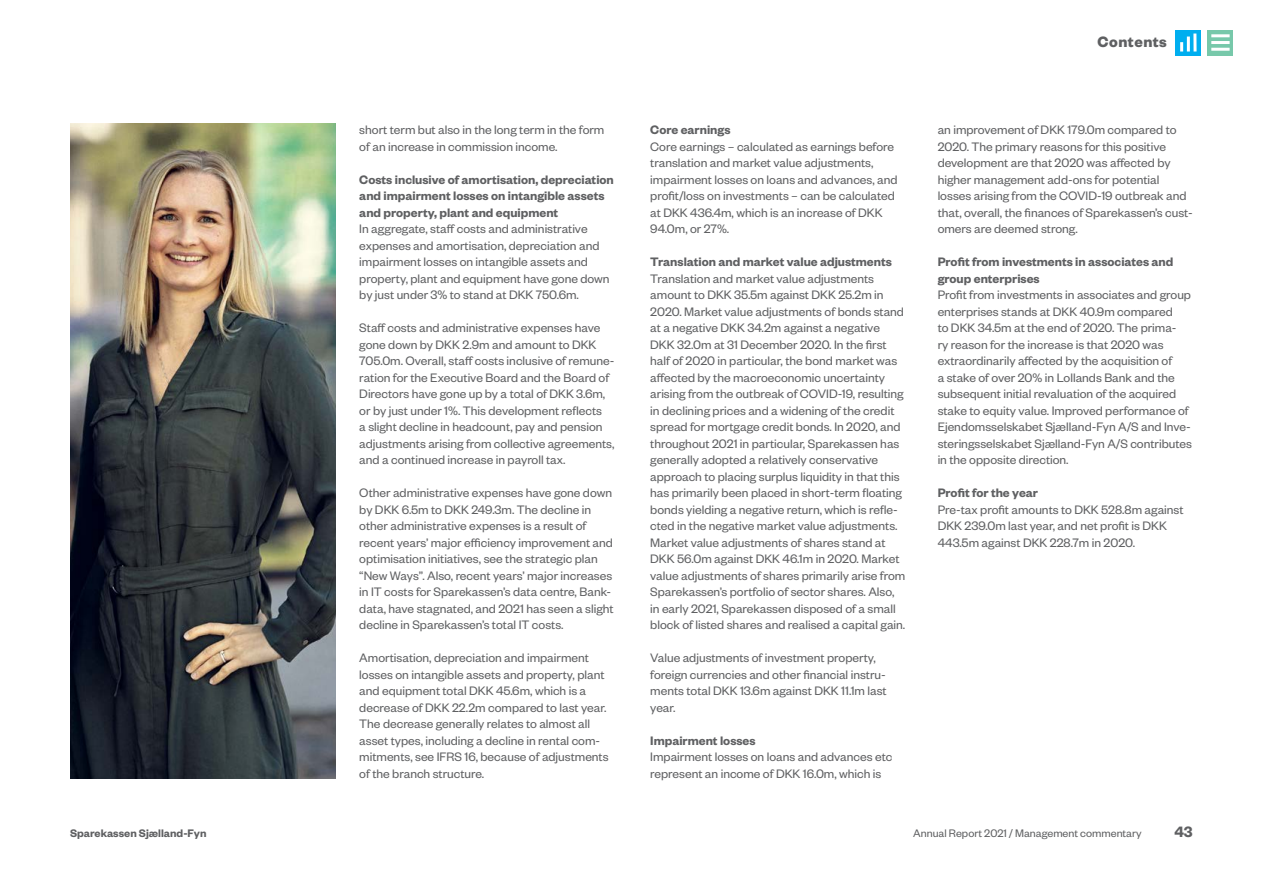
<style>
.page{position:relative;width:1263px;height:893px;background:#fff}
.page>*{position:absolute;margin:0;border:0;box-sizing:border-box;transform-origin:0 0}
.t1{font:700 16.5px "Founders Grotesk";letter-spacing:.03em;color:#5f6062}
.t2{font:600 16.5px "Founders Grotesk";color:#5f6062}
.t3{font:13.5px/16.5px "Founders Grotesk";color:#5f6062}
.t4{font:600 13.5px/16.5px "Founders Grotesk";color:#5f6062}
.t5{font:12px "Founders Grotesk";color:#5f6062}
.t6{font:600 12px "Founders Grotesk";color:#5f6062}
</style>
<div class="page">
<img style="left:70px;top:123px;width:266px;height:655px">
<div style="left:1208px;top:30px;width:25px;height:25px;background:#77c8aa"></div>
<hr style="left:1211px;top:34px;width:18px;height:3px;background:#fff">
<hr style="left:1211px;top:41px;width:18px;height:3px;background:#fff">
<hr style="left:1211px;top:48px;width:18px;height:3px;background:#fff">
<div style="left:1175px;top:30px;width:26px;height:25px;background:#00aeef"></div>
<hr style="left:1193px;top:34px;width:3px;height:18px;background:#fff">
<hr style="left:1187px;top:37px;width:3px;height:15px;background:#fff">
<svg style="left:1180px;top:42px;width:3px;height:10px"></svg>
<p class="t3" style="left:359px;top:121px;width:247px">short term but also in the long term in the form of an increase in commission income.</p>
<p class="t4" style="left:359px;top:171px;width:256px">Costs inclusive of amortisation, depreciation and impairment losses on intangible assets and property, plant and equipment</p>
<p class="t3" style="left:359px;top:220px;width:252px">In aggregate, staff costs and administrative expenses and amortisation, depreciation and impairment losses on intangible assets and property, plant and equipment have gone down by just under 3% to stand at DKK 750.6m.</p>
<p class="t3" style="left:359px;top:319px;width:257px">Staff costs and administrative expenses have gone down by DKK 2.9m and amount to DKK 705.0m. Overall, staff costs inclusive of remune&shy;ration for the Executive Board and the Board of Directors have gone up by a total of DKK 3.6m, or by just under 1%. This development reflects<br>a slight decline in headcount, pay and pension adjustments arising from collective agreements, and a continued increase in payroll tax.</p>
<p class="t3" style="left:359px;top:484px;width:256px">Other administrative expenses have gone down by DKK 6.5m to DKK 249.3m. The decline in other administrative expenses is a result of recent years’ major efficiency improvement and optimisation initiatives, see the strategic plan “New Ways”. Also, recent years’ major increases in IT costs for Sparekassen’s data centre, Bank&shy;data, have stagnated, and 2021 has seen a slight decline in Sparekassen’s total IT costs.</p>
<p class="t3" style="left:359px;top:649px;width:251px">Amortisation, depreciation and impairment losses on intangible assets and property, plant and equipment total DKK 45.6m, which is a decrease of DKK 22.2m compared to last year.<br>The decrease generally relates to almost all asset types, including a decline in rental com&shy;mitments, see IFRS 16, because of adjustments of the branch structure.</p>
<p class="t4" style="left:650px;top:121px;width:82px">Core earnings</p>
<p class="t3" style="left:650px;top:138px;width:249px">Core earnings – calculated as earnings before translation and market value adjustments, impairment losses on loans and advances, and profit/loss on investments – can be calculated at DKK 436.4m, which is an increase of DKK 94.0m, or 27%.</p>
<p class="t4" style="left:650px;top:253px;width:243px">Translation and market value adjustments</p>
<p class="t3" style="left:650px;top:270px;width:257px">Translation and market value adjustments amount to DKK 35.5m against DKK 25.2m in 2020. Market value adjustments of bonds stand at a negative DKK 34.2m against a negative DKK 32.0m at 31 December 2020. In the first half of 2020 in particular, the bond market was affected by the macroeconomic uncertainty arising from the outbreak of COVID-19, resulting in declining prices and a widening of the credit spread for mortgage credit bonds. In 2020, and throughout 2021 in particular, Sparekassen has generally adopted a relatively conservative approach to placing surplus liquidity in that this has primarily been placed in short-term floating bonds yielding a negative return, which is refle&shy;cted in the negative market value adjustments.<br>Market value adjustments of shares stand at DKK 56.0m against DKK 46.1m in 2020. Market value adjustments of shares primarily arise from Sparekassen’s portfolio of sector shares. Also, in early 2021, Sparekassen disposed of a small block of listed shares and realised a capital gain.</p>
<p class="t3" style="left:650px;top:649px;width:238px">Value adjustments of investment property, foreign currencies and other financial instru&shy;ments total DKK 13.6m against DKK 11.1m last year.</p>
<p class="t4" style="left:650px;top:732px;width:107px">Impairment losses</p>
<p class="t3" style="left:650px;top:748px;width:244px">Impairment losses on loans and advances etc represent an income of DKK 16.0m, which is</p>
<p class="t1" style="left:1097px;top:31px;width:71px">Contents</p>
<p class="t3" style="left:938px;top:121px;width:257px">an improvement of DKK 179.0m compared to 2020. The primary reasons for this positive development are that 2020 was affected by higher management add-ons for potential losses arising from the COVID-19 outbreak and that, overall, the finances of Sparekassen’s cust&shy;omers are deemed strong.</p>
<p class="t4" style="left:938px;top:253px;width:237px">Profit from investments in associates and group enterprises</p>
<p class="t3" style="left:938px;top:286px;width:256px">Profit from investments in associates and group enterprises stands at DKK 40.9m compared<br>to DKK 34.5m at the end of 2020. The prima-<br>ry reason for the increase is that 2020 was extraordinarily affected by the acquisition of<br>a stake of over 20% in Lollands Bank and the subsequent initial revaluation of the acquired stake to equity value. Improved performance of Ejendomsselskabet Sjælland-Fyn A/S and Inve&shy;steringsselskabet Sjælland-Fyn A/S contributes in the opposite direction.</p>
<p class="t4" style="left:938px;top:484px;width:102px">Profit for the year</p>
<p class="t3" style="left:938px;top:500px;width:247px">Pre-tax profit amounts to DKK 528.8m against<br>DKK 239.0m last year, and net profit is DKK<br>443.5m against DKK 228.7m in 2020.</p>
<p class="t6" style="left:70px;top:825px;width:138px">Sparekassen Sjælland-Fyn</p>
<p class="t5" style="left:913px;top:826px;width:230px">Annual Report 2021 / Management commentary</p>
<p class="t2" style="left:1174px;top:821px;width:20px">43</p>
</div>
